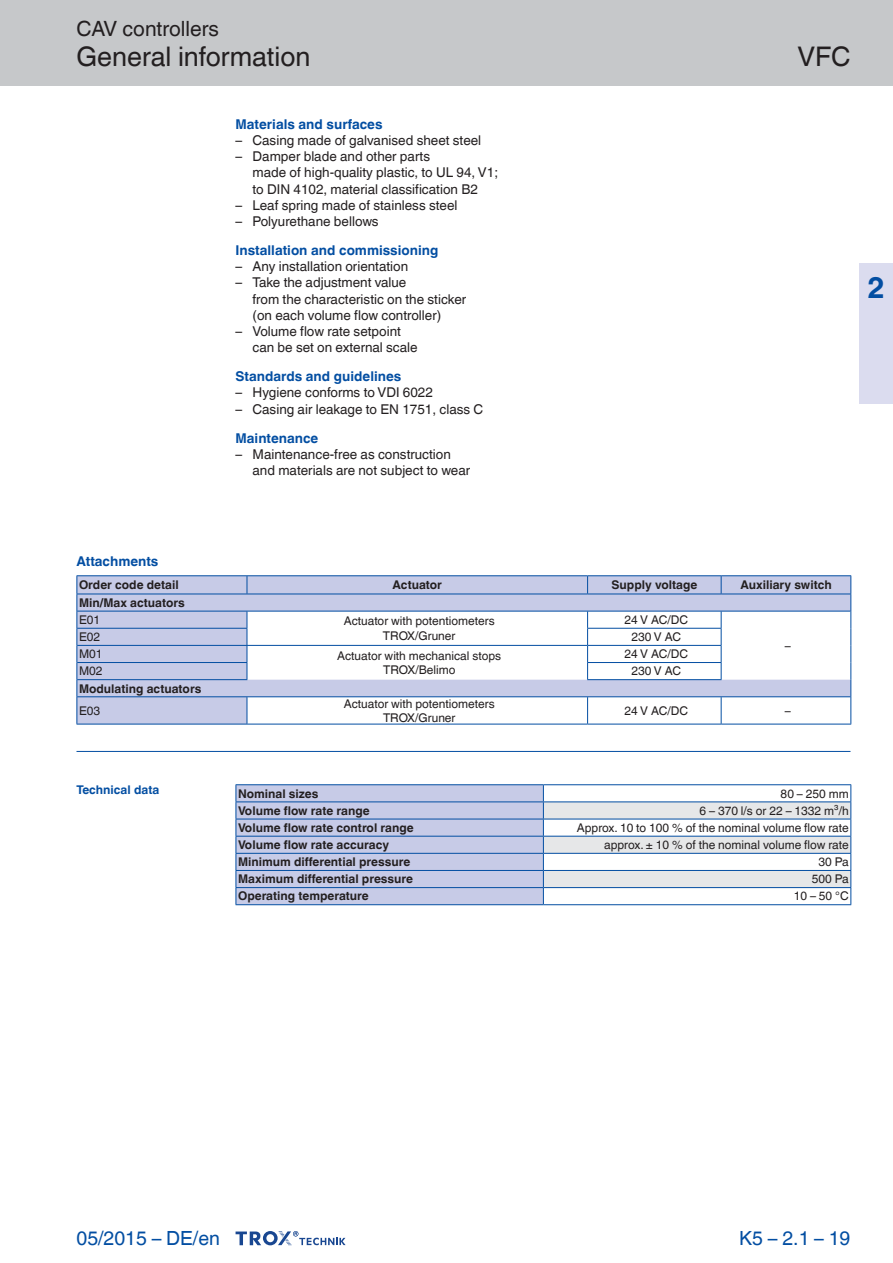
<style>
.page{position:relative;width:893px;height:1263px;background:#fff}
.page>*{position:absolute;margin:0;border:0;box-sizing:border-box;transform-origin:0 0}
.t1{font:700 30px "TROX Helvetica";color:#034ea2}
.t2{font:27px "TROX Helvetica";color:#231f20}
.t3{font:21px "TROX Helvetica";color:#231f20}
.t4{font:19.5px "TROX Helvetica";color:#034ea2}
.t5{font:13.5px/16.2px "TROX Helvetica";color:#231f20}
.t6{font:700 13.5px "TROX Helvetica";color:#034ea2}
.t7{font:12px/14.4px "TROX Helvetica";color:#231f20;text-align:center}
.t8{font:700 12px "TROX Helvetica";color:#231f20}
.t9{font:700 12px "TROX Helvetica";color:#034ea2}
.s1{font-style:inherit}
</style>
<div class="page">
<div style="left:0;top:0;width:893px;height:85px;background:#c6c8ca"></div>
<svg style="left:236px;top:1231px;width:110px;height:15px"></svg>
<div style="left:859px;top:264px;width:34px;height:140px;background:#dbdcef"></div>
<hr style="left:76px;top:751px;width:774px;height:1px;background:#034ea2">
<hr style="left:236px;top:784px;width:307px;height:1px;background:#034ea2">
<hr style="left:543px;top:784px;width:308px;height:1px;background:#034ea2">
<svg style="left:236px;top:785px;width:615px;height:120px"></svg>
<svg style="left:85px;top:576px;width:765px;height:148px"></svg>
<svg style="left:587px;top:576px;width:1px;height:18px"></svg>
<svg style="left:721px;top:576px;width:1px;height:18px"></svg>
<svg style="left:247px;top:576px;width:1px;height:18px"></svg>
<hr style="left:247px;top:575px;width:340px;height:1px;background:#034ea2">
<hr style="left:247px;top:594px;width:340px;height:1px;background:#034ea2">
<hr style="left:587px;top:575px;width:134px;height:1px;background:#034ea2">
<hr style="left:587px;top:594px;width:134px;height:1px;background:#034ea2">
<hr style="left:721px;top:575px;width:130px;height:1px;background:#034ea2">
<hr style="left:721px;top:594px;width:130px;height:1px;background:#034ea2">
<hr style="left:77px;top:628px;width:170px;height:1px;background:#034ea2">
<hr style="left:587px;top:628px;width:134px;height:1px;background:#034ea2">
<hr style="left:77px;top:645px;width:170px;height:1px;background:#034ea2">
<hr style="left:247px;top:645px;width:340px;height:1px;background:#034ea2">
<svg style="left:247px;top:612px;width:1px;height:67px"></svg>
<hr style="left:587px;top:645px;width:134px;height:1px;background:#034ea2">
<hr style="left:77px;top:662px;width:170px;height:1px;background:#034ea2">
<hr style="left:587px;top:662px;width:134px;height:1px;background:#034ea2">
<svg style="left:587px;top:612px;width:1px;height:67px"></svg>
<svg style="left:721px;top:612px;width:1px;height:67px"></svg>
<hr style="left:76px;top:724px;width:171px;height:1px;background:#034ea2">
<svg style="left:247px;top:697px;width:1px;height:27px"></svg>
<hr style="left:247px;top:724px;width:340px;height:1px;background:#034ea2">
<svg style="left:587px;top:697px;width:1px;height:27px"></svg>
<hr style="left:587px;top:724px;width:134px;height:1px;background:#034ea2">
<svg style="left:721px;top:697px;width:1px;height:27px"></svg>
<hr style="left:721px;top:724px;width:130px;height:1px;background:#034ea2">
<hr style="left:77px;top:575px;width:170px;height:1px;background:#034ea2">
<hr style="left:76px;top:594px;width:171px;height:1px;background:#034ea2">
<hr style="left:77px;top:611px;width:773px;height:1px;background:#034ea2">
<hr style="left:77px;top:679px;width:170px;height:1px;background:#034ea2">
<hr style="left:587px;top:679px;width:134px;height:1px;background:#034ea2">
<hr style="left:77px;top:696px;width:773px;height:1px;background:#034ea2">
<svg style="left:76px;top:575px;width:9px;height:149px"></svg>
<svg style="left:850px;top:576px;width:1px;height:148px"></svg>
<h3 class="t3" style="left:76px;top:12px;width:144px">CAV controllers</h3>
<h2 class="t2" style="left:76px;top:35px;width:235px">General information</h2>
<p class="t6" style="left:236px;top:113px;width:148px">Materials and surfaces</p>
<p class="t5" style="left:236px;top:131px;width:247px">– Casing made of galvanised sheet steel</p>
<p class="t5" style="left:253px;top:147px;width:247px;text-indent:-17px">– Damper blade and other parts<br>made of high- quality plastic, to UL 94, V1; to DIN 4102, material classification B2</p>
<p class="t5" style="left:236px;top:196px;width:223px">– Leaf spring made of stainless steel</p>
<p class="t5" style="left:236px;top:212px;width:145px">– Polyurethane bellows</p>
<p class="t6" style="left:236px;top:239px;width:204px">Installation and commissioning</p>
<p class="t5" style="left:236px;top:257px;width:174px">– Any installation orientation</p>
<p class="t5" style="left:253px;top:273px;width:215px;text-indent:-17px">– Take the adjustment value<br>from the characteristic on the sticker (on each volume flow controller)</p>
<p class="t5" style="left:253px;top:322px;width:167px;text-indent:-17px">– Volume flow rate setpoint can be set on external scale</p>
<p class="t6" style="left:236px;top:365px;width:167px">Standards and guidelines</p>
<p class="t5" style="left:236px;top:383px;width:199px">– Hygiene conforms to VDI 6022</p>
<p class="t5" style="left:236px;top:399px;width:249px">– Casing air leakage to EN 1751, class C</p>
<p class="t6" style="left:236px;top:427px;width:84px">Maintenance</p>
<p class="t5" style="left:253px;top:444px;width:219px;text-indent:-17px">– Maintenance-free as construction and materials are not subject to wear</p>
<h2 class="t2" style="left:797px;top:35px;width:54px">VFC</h2>
<h1 class="t1" style="left:867px;top:263px;width:19px">2</h1>
<p class="t6" style="left:76px;top:550px;width:83px">Attachments</p>
<p class="t8" style="left:79px;top:575px;width:101px">Order code detail</p>
<p class="t8" style="left:393px;top:575px;width:51px">Actuator</p>
<p class="t8" style="left:611px;top:575px;width:87px">Supply voltage</p>
<p class="t8" style="left:740px;top:575px;width:93px">Auxiliary switch</p>
<p class="t8" style="left:79px;top:593px;width:107px">Min/Max actuators</p>
<p class="t7" style="left:79px;top:611px;width:23px">E01</p>
<p class="t7" style="left:344px;top:613px;width:152px">Actuator with potentiometers<br>TROX/Gruner</p>
<p class="t7" style="left:624px;top:611px;width:65px">24 V AC/DC</p>
<p class="t7" style="left:785px;top:637px;width:7px">–</p>
<p class="t7" style="left:79px;top:628px;width:23px">E02</p>
<p class="t7" style="left:631px;top:628px;width:51px">230 V AC</p>
<p class="t7" style="left:79px;top:646px;width:25px">M01</p>
<p class="t7" style="left:337px;top:647px;width:165px">Actuator with mechanical stops<br>TROX/Belimo</p>
<p class="t7" style="left:625px;top:646px;width:65px">24 V AC/DC</p>
<p class="t7" style="left:79px;top:663px;width:25px">M02</p>
<p class="t7" style="left:631px;top:663px;width:51px">230 V AC</p>
<p class="t8" style="left:79px;top:678px;width:124px">Modulating actuators</p>
<p class="t7" style="left:79px;top:702px;width:23px">E03</p>
<p class="t7" style="left:344px;top:695px;width:152px">Actuator with potentiometers<br>TROX/Gruner</p>
<p class="t7" style="left:625px;top:702px;width:65px">24 V AC/DC</p>
<p class="t7" style="left:785px;top:702px;width:7px">–</p>
<p class="t9" style="left:76px;top:780px;width:84px">Technical data</p>
<p class="t8" style="left:238px;top:784px;width:82px">Nominal sizes</p>
<p class="t7" style="left:781px;top:785px;width:70px">80 – 250 mm</p>
<p class="t8" style="left:238px;top:801px;width:133px">Volume flow rate range</p>
<p class="t7" style="left:699px;top:802px;width:151px">6 – 370 l/s or 22 – 1332 m³/h</p>
<p class="t8" style="left:238px;top:818px;width:177px">Volume flow rate control range</p>
<p class="t7" style="left:577px;top:819px;width:273px">Approx. 10 to 100 % of the nominal volume flow rate</p>
<p class="t8" style="left:238px;top:835px;width:152px">Volume flow rate accuracy</p>
<p class="t7" style="left:604px;top:836px;width:246px">approx. ± 10 % of the nominal volume flow rate</p>
<p class="t8" style="left:238px;top:852px;width:174px">Minimum differential pressure</p>
<p class="t7" style="left:818px;top:854px;width:32px">30 Pa</p>
<p class="t8" style="left:238px;top:869px;width:176px">Maximum differential pressure</p>
<p class="t7" style="left:812px;top:871px;width:38px">500 Pa</p>
<p class="t8" style="left:238px;top:886px;width:132px">Operating temperature</p>
<p class="t7" style="left:794px;top:888px;width:56px">10 – 50 °C</p>
<h3 class="t4" style="left:76px;top:1222px;width:145px">05/2015 – DE/en</h3>
<h3 class="t4" style="left:739px;top:1222px;width:113px">K 5 – 2.1 – <span class="s1">19</span></h3>
</div>
